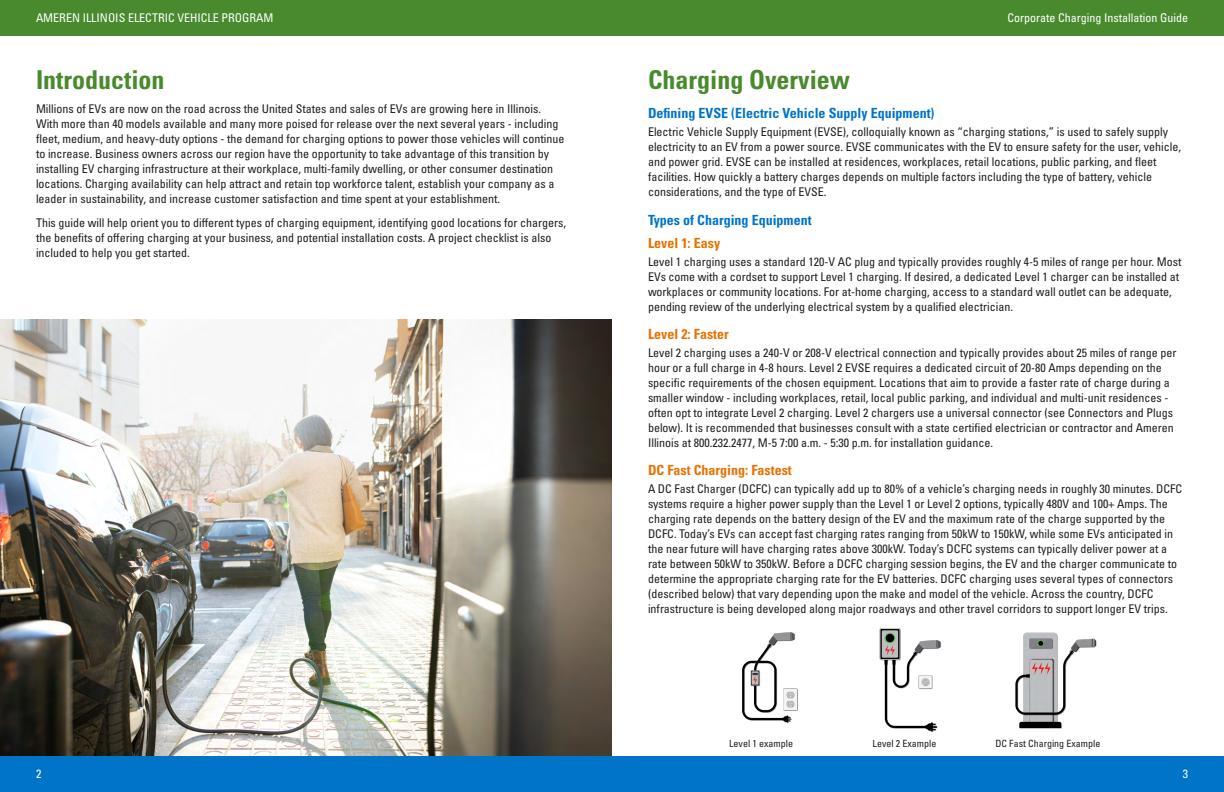
<style>
.page{position:relative;width:1224px;height:792px;background:#fff}
.page>*{position:absolute;margin:0;border:0;box-sizing:border-box;transform-origin:0 0}
.t1{font:700 condensed 26px "Univers LT Pro";color:#488a2d}
.t2{font:700 condensed 14px "Univers LT Pro";color:#0074c8}
.t3{font:700 condensed 14px "Univers LT Pro";color:#e67200}
.t4{font:condensed 12px/15px "Univers LT Pro";color:#231f20}
.t5{font:condensed 12px "Univers LT Pro";color:#fff}
.t6{font:condensed 10px "Univers LT Pro";color:#231f20}
</style>
<div class="page">
<img style="left:0;top:320px;width:612px;height:436px">
<div style="left:0;top:0;width:612px;height:36px;background:#488a2d"></div>
<div style="left:0;top:756px;width:612px;height:36px;background:#0074c8"></div>
<div style="left:612px;top:0;width:612px;height:36px;background:#488a2d"></div>
<div style="left:612px;top:756px;width:612px;height:36px;background:#0074c8"></div>
<img style="left:742px;top:632px;width:56px;height:92px">
<img style="left:879px;top:628px;width:62px;height:104px">
<img style="left:1015px;top:632px;width:82px;height:97px">
<p class="t5" style="left:36px;top:10px;width:239px">AMEREN ILLINOIS ELECTRIC VEHICLE PROGRAM</p>
<p class="t5" style="left:1007px;top:10px;width:182px">Corporate Charging Installation Guide</p>
<h1 class="t1" style="left:36px;top:64px;width:130px">Introduction</h1>
<p class="t4" style="left:36px;top:101px;width:530px">Millions of EVs are now on the road across the United States and sales of EVs are growing here in Illinois.<br>With more than 40 models available and many more poised for release over the next several years - including fleet, medium, and heavy-duty options - the demand for charging options to power those vehicles will continue to increase. Business owners across our region have the opportunity to take advantage of this transition by installing EV charging infrastructure at their workplace, multi-family dwelling, or other consumer destination locations. Charging availability can help attract and retain top workforce talent, establish your company as a leader in sustainability, and increase customer satisfaction and time spent at your establishment.</p>
<p class="t4" style="left:36px;top:215px;width:532px">This guide will help orient you to different types of charging equipment, identifying good locations for chargers, the benefits of offering charging at your business, and potential installation costs. A project checklist is also included to help you get started.</p>
<h1 class="t1" style="left:648px;top:64px;width:204px">Charging Overview</h1>
<p class="t2" style="left:648px;top:104px;width:288px">Defining EVSE (Electric Vehicle Supply Equipment)</p>
<p class="t4" style="left:648px;top:124px;width:535px">Electric Vehicle Supply Equipment (EVSE), colloquially known as “charging stations,” is used to safely supply electricity to an EV from a power source. EVSE communicates with the EV to ensure safety for the user, vehicle, and power grid. EVSE can be installed at residences, workplaces, retail locations, public parking, and fleet facilities. How quickly a battery charges depends on multiple factors including the type of battery, vehicle considerations, and the type of EVSE.</p>
<p class="t2" style="left:648px;top:211px;width:165px">Types of Charging Equipment</p>
<p class="t3" style="left:648px;top:234px;width:74px">Level 1: Easy</p>
<p class="t4" style="left:648px;top:254px;width:535px">Level 1 charging uses a standard 120-V AC plug and typically provides roughly 4-5 miles of range per hour. Most EVs come with a cordset to support Level 1 charging. If desired, a dedicated Level 1 charger can be installed at workplaces or community locations. For at-home charging, access to a standard wall outlet can be adequate, pending review of the underlying electrical system by a qualified electrician.</p>
<p class="t3" style="left:648px;top:326px;width:82px">Level 2: Faster</p>
<p class="t4" style="left:648px;top:345px;width:530px">Level 2 charging uses a 240-V or 208-V electrical connection and typically provides about 25 miles of range per hour or a full charge in 4-8 hours. Level 2 EVSE requires a dedicated circuit of 20-80 Amps depending on the specific requirements of the chosen equipment. Locations that aim to provide a faster rate of charge during a smaller window - including workplaces, retail, local public parking, and individual and multi-unit residences - often opt to integrate Level 2 charging. Level 2 chargers use a universal connector (see Connectors and Plugs below). It is recommended that businesses consult with a state certified electrician or contractor and Ameren Illinois at 800.232.2477, M-5 7:00 a.m. - 5:30 p.m. for installation guidance.</p>
<p class="t3" style="left:648px;top:462px;width:145px">DC Fast Charging: Fastest</p>
<p class="t4" style="left:648px;top:481px;width:536px">A DC Fast Charger (DCFC) can typically add up to 80% of a vehicle’s charging needs in roughly 30 minutes. DCFC systems require a higher power supply than the Level 1 or Level 2 options, typically 480V and 100+ Amps. The charging rate depends on the battery design of the EV and the maximum rate of the charge supported by the DCFC. Today’s EVs can accept fast charging rates ranging from 50kW to 150kW, while some EVs anticipated in the near future will have charging rates above 300kW. Today’s DCFC systems can typically deliver power at a rate between 50kW to 350kW. Before a DCFC charging session begins, the EV and the charger communicate to determine the appropriate charging rate for the EV batteries. DCFC charging uses several types of connectors (described below) that vary depending upon the make and model of the vehicle. Across the country, DCFC infrastructure is being developed along major roadways and other travel corridors to support longer EV trips.</p>
<p class="t6" style="left:729px;top:737px;width:65px">Level 1 example</p>
<p class="t6" style="left:873px;top:737px;width:65px">Level 2 Example</p>
<p class="t6" style="left:995px;top:737px;width:106px">DC Fast Charging Example</p>
<p class="t5" style="left:36px;top:766px;width:7px">2</p>
<p class="t5" style="left:1183px;top:766px;width:7px">3</p>
</div>
